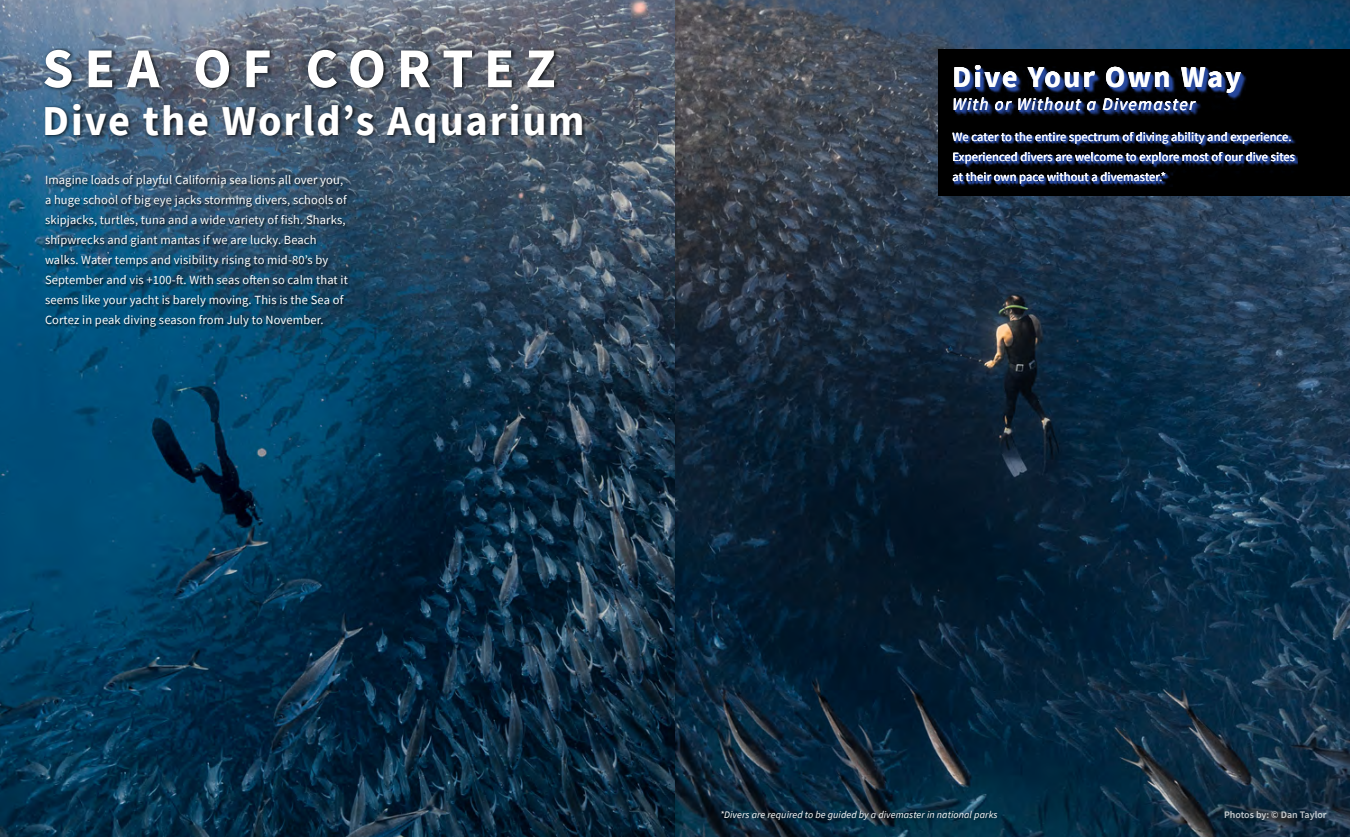
<style>
.page{position:relative;width:1350px;height:837px;background:#fff}
.page>*{position:absolute;margin:0;border:0;box-sizing:border-box;transform-origin:0 0}
.t1{font:700 56.25px "Source Sans Pro";letter-spacing:.19em;color:#fff}
.t2{font:700 42.5px "Source Sans Pro";letter-spacing:.045em;color:#fff}
.t3{font:700 30px "Source Sans Pro";letter-spacing:.075em;color:#fff}
.t4{font:italic 17.5px "Source Sans Pro";letter-spacing:.075em;color:#fff}
.t5{font:12.5px/20px "Source Sans Pro";letter-spacing:.01em;color:#fff}
.t6{font:italic 10px "Source Sans Pro";letter-spacing:.01em;color:#fff}
.t7{font:600 10px "Source Sans Pro";color:#fff}
</style>
<div class="page">
<img style="left:685px;top:0;width:665px;height:837px">
<div style="left:0;top:0;width:685px;height:837px;background:#000;opacity:.25"></div>
<div style="left:45px;top:176px;width:305px;height:153px;background:#000;opacity:.6"></div>
<div style="left:43px;top:48px;width:543px;height:99px;background:#000;opacity:.75"></div>
<div style="left:1223px;top:809px;width:108px;height:14px;background:#000;opacity:.75"></div>
<div style="left:939px;top:49px;width:411px;height:147px;background:#000"></div>
<svg style="left:955px;top:66px;width:252px;height:46px"></svg>
<svg style="left:956px;top:68px;width:291px;height:48px"></svg>
<svg style="left:955px;top:133px;width:343px;height:54px"></svg>
<div style="left:719px;top:809px;width:283px;height:14px;background:#000;opacity:.4"></div>
<h1 class="t1" style="left:42px;top:30px;width:515px">SEA OF CORTEZ</h1>
<h2 class="t2" style="left:42px;top:92px;width:544px">Dive the World’s Aquarium</h2>
<p class="t5" style="left:45px;top:170px;width:305px">Imagine loads of playful California sea lions all over you, a huge school of big eye jacks storming divers, schools of skipjacks, turtles, tuna and a wide variety of fish. Sharks, shipwrecks and giant mantas if we are lucky. Beach walks. Water temps and visibility rising to mid-80’s by September and vis +100-ft. With seas often so calm that it seems like your yacht is barely moving. This is the Sea of Cortez in peak diving season from July to November.</p>
<h3 class="t3" style="left:953px;top:57px;width:290px">Dive Your Own Way</h3>
<h3 class="t4" style="left:953px;top:93px;width:244px">With or Without a Divemaster</h3>
<p class="t5" style="left:953px;top:127px;width:344px">We cater to the entire spectrum of diving ability and experience.<br>Experienced divers are welcome to explore most of our dive sites at their own pace without a divemaster.*</p>
<p class="t6" style="left:720px;top:808px;width:279px">*Divers are required to be guided by a divemaster in national parks</p>
<p class="t7" style="left:1224px;top:808px;width:104px">Photos by: © Dan Taylor</p>
</div>
